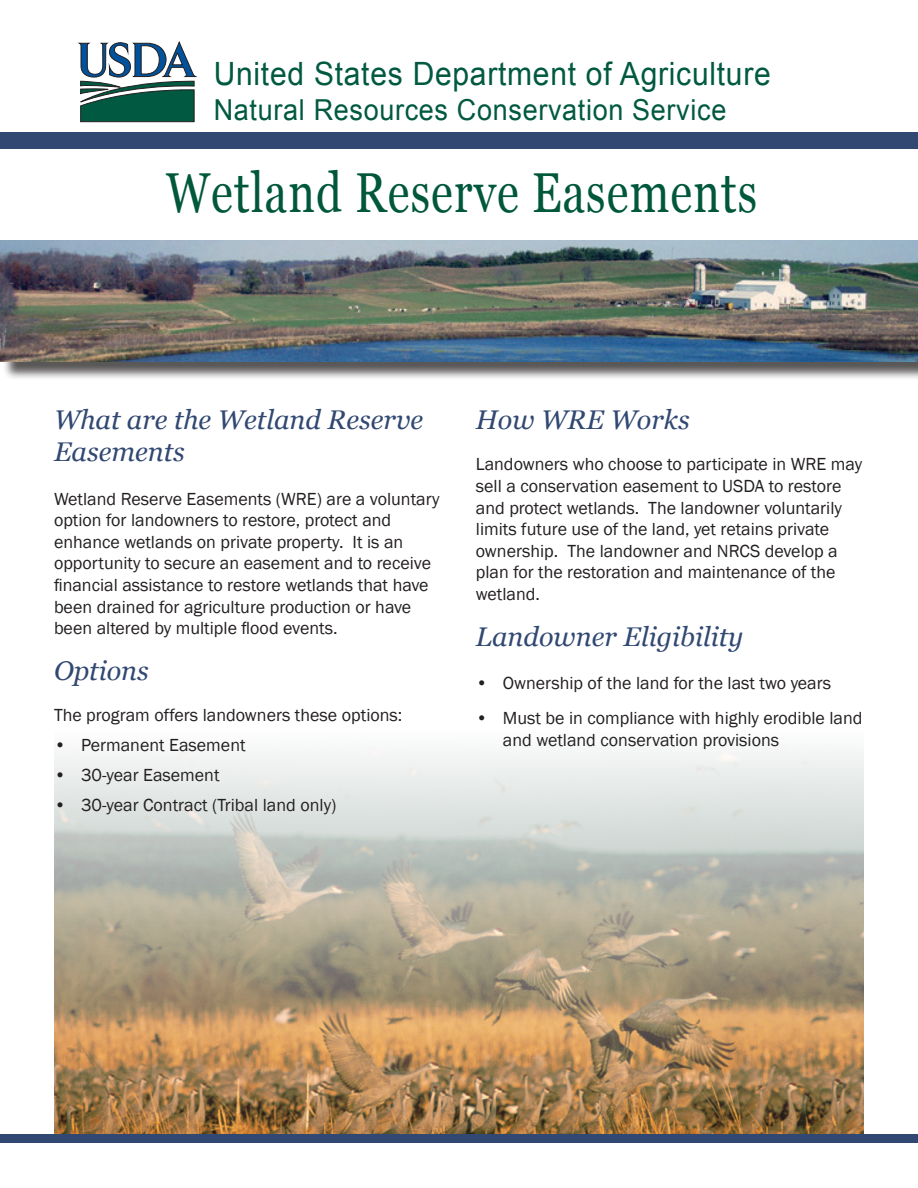
<style>
.page{position:relative;width:918px;height:1188px;background:#fff}
.page>*{position:absolute;margin:0;border:0;box-sizing:border-box;transform-origin:0 0}
.t1{font:56.25px "Georgia";letter-spacing:.025em;color:#00573c;scale:.8 1}
.t2{font:32.1px "Arial";letter-spacing:.025em;color:#005940;scale:.93 1}
.t3{font:28.95px "Arial";letter-spacing:.025em;color:#005940;scale:.93 1}
.Company_Name{font:italic 27px/32.4px "Georgia";color:#314872}
.Body{font:18px/21.6px "Franklin Gothic";color:#231f20}
</style>
<div class="page">
<div style="left:2px;top:243px;width:916px;height:138px;background:#231f20;opacity:.75"></div>
<img style="left:0;top:240px;width:918px;height:122px">
<img style="left:54px;top:745px;width:810px;height:389px">
<div style="left:0;top:133px;width:918px;height:16px;background:#314872"></div>
<div style="left:0;top:1134px;width:918px;height:8px;background:#314872"></div>
<svg style="left:78px;top:42px;width:119px;height:80px"></svg>
<p class="t2" style="left:214px;top:53px;width:600px">United States Department of Agriculture</p>
<p class="t3" style="left:214px;top:91px;width:553px">Natural Resources Conservation Service</p>
<p class="t1" style="left:166px;top:159px;width:740px">Wetland Reserve Easements</p>
<p class="Company_Name" style="left:54px;top:404px;width:371px">What are the Wetland Reserve<br>Easements</p>
<p class="Body" style="left:54px;top:488px;width:387px">Wetland Reserve Easements (WRE) are a voluntary option for landowners to restore, protect and enhance wetlands on private property. It is an opportunity to secure an easement and to receive financial assistance to restore wetlands that have been drained for agriculture production or have been altered by multiple flood events.</p>
<p class="Company_Name" style="left:54px;top:655px;width:96px">Options</p>
<p class="Body" style="left:54px;top:705px;width:350px">The program offers landowners these options:</p>
<p class="Body" style="left:54px;top:735px;width:193px">• Permanent Easement</p>
<p class="Body" style="left:54px;top:765px;width:167px">• 30-year Easement</p>
<p class="Body" style="left:54px;top:795px;width:284px">• 30-year Contract (Tribal land only)</p>
<p class="Company_Name" style="left:476px;top:404px;width:215px">How WRE Works</p>
<p class="Body" style="left:476px;top:454px;width:388px">Landowners who choose to participate in WRE may sell a conservation easement to USDA to restore and protect wetlands. The landowner voluntarily limits future use of the land, yet retains private ownership. The landowner and NRCS develop a plan for the restoration and maintenance of the wetland.</p>
<p class="Company_Name" style="left:476px;top:621px;width:269px">Landowner Eligibility</p>
<p class="Body" style="left:476px;top:673px;width:357px">• Ownership of the land for the last two years</p>
<p class="Body" style="left:503px;top:708px;width:361px;text-indent:-27px">• Must be in compliance with highly erodible land and wetland conservation provisions</p>
</div>
